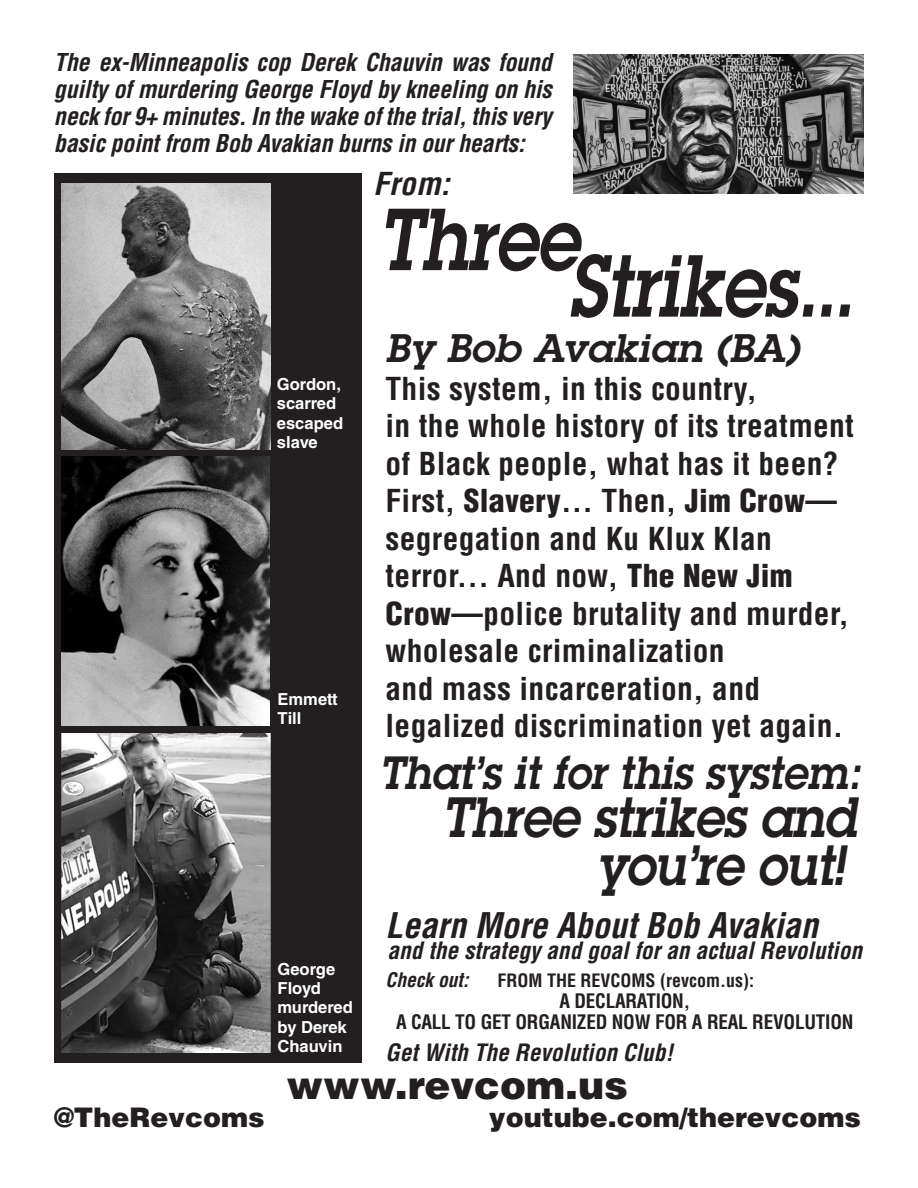
<style>
.page{position:relative;width:918px;height:1188px;background:#fff}
.page>*{position:absolute;margin:0;border:0;box-sizing:border-box;transform-origin:0 0}
.t1{font:italic 600 85.95px "Lubalin Graph Std";letter-spacing:-.01em;color:#231f20;scale:.85 1}
.t2{font:italic 600 55.5px/48px "Lubalin Graph Std";letter-spacing:-.01em;color:#231f20;text-align:right;scale:.9 1}
.t3{font:italic 600 45.6px "Lubalin Graph Std";color:#231f20;scale:.92 1}
.t4{font:italic 600 39px "Lubalin Graph";letter-spacing:.01em;color:#231f20}
.t5{font:900 39px "Helvetica LT Std";color:#231f20}
.t6{font:italic 700 condensed 34.5px "Helvetica LT Std";color:#231f20}
.t7{font:700 condensed 30.9px "Helvetica LT Std";letter-spacing:.01em;color:#231f20}
.t8{font:italic 700 condensed 30.9px "Helvetica LT Std";color:#231f20}
.t9{font:900 27px "Helvetica LT Std";color:#231f20}
.t10{font:italic 700 condensed 24px/27px "Helvetica LT Std";letter-spacing:-.01em;color:#231f20;text-align:justify}
.t11{font:italic 700 condensed 23.4px "Helvetica LT Std";color:#231f20}
.t12{font:700 condensed 19.5px "Helvetica LT Std";letter-spacing:-.01em;color:#231f20}
.t13{font:700 condensed 18px "Helvetica LT Std";color:#231f20}
.t14{font:700 16.5px/19.4px "Helvetica LT Std";color:#fff}
.s1{font-weight:900}
.s2{font-style:italic;font-size:19.5px}
</style>
<div class="page">
<div style="left:54px;top:173px;width:308px;height:890px;background:#231f20"></div>
<img style="left:62px;top:457px;width:208px;height:269px">
<img style="left:62px;top:184px;width:208px;height:265px">
<img style="left:62px;top:733px;width:208px;height:319px">
<img style="left:574px;top:54px;width:290px;height:139px">
<p class="t10" style="left:54px;top:49px;width:499px">The ex-Minneapolis cop Derek Chauvin was found guilty of murdering George Floyd by kneeling on his neck for 9+ minutes. In the wake of the trial, this very basic point from Bob Avakian burns in our hearts:</p>
<p class="t8" style="left:373px;top:164px;width:78px">From:</p>
<p class="t14" style="left:277px;top:374px;width:68px">Gordon, scarred escaped slave</p>
<p class="t14" style="left:278px;top:689px;width:62px">Emmett<br>Till</p>
<p class="t14" style="left:278px;top:959px;width:77px">George<br>Floyd murdered by Derek<br>Chauvin</p>
<p class="t1" style="left:378px;top:183px;width:238px">Three</p>
<p class="t1" style="left:569px;top:229px;width:338px">Strikes...</p>
<p class="t4" style="left:386px;top:322px;width:416px">By Bob Avakian (BA)</p>
<p class="t7" style="left:386px;top:369px;width:373px">This system, in this country,</p>
<p class="t7" style="left:386px;top:406px;width:470px">in the whole history of its treatment</p>
<p class="t7" style="left:386px;top:444px;width:454px">of Black people, what has it been?</p>
<p class="t7" style="left:386px;top:481px;width:453px">First, <span class="s1">Slavery</span>... Then, <span class="s1">Jim Crow</span>—</p>
<p class="t7" style="left:386px;top:519px;width:388px">segregation and Ku Klux Klan</p>
<p class="t7" style="left:386px;top:556px;width:409px">terror... And now, <span class="s1">The New Jim</span></p>
<p class="t7" style="left:386px;top:594px;width:465px"><span class="s1">Crow</span>—police brutality and murder,</p>
<p class="t7" style="left:386px;top:631px;width:341px">wholesale criminalization</p>
<p class="t7" style="left:386px;top:669px;width:376px">and mass incarceration, and</p>
<p class="t7" style="left:386px;top:706px;width:459px">legalized discrimination yet again.</p>
<p class="t3" style="left:379px;top:743px;width:525px">That’s it for this system:</p>
<p class="t2" style="left:442px;top:792px;width:463px">Three strikes and you’re out!</p>
<p class="t6" style="left:386px;top:904px;width:434px">Learn More About Bob Avakian</p>
<p class="t11" style="left:388px;top:936px;width:476px">and the strategy and goal for an actual Revolution</p>
<p class="t13" style="left:386px;top:969px;width:370px"><span class="s2">Check out:</span> FROM THE REVCOMS (revcom.us):</p>
<p class="t12" style="left:559px;top:989px;width:132px">A DECLARATION,</p>
<p class="t12" style="left:396px;top:1010px;width:459px">A CALL TO GET ORGANIZED NOW FOR A REAL REVOLUTION</p>
<p class="t11" style="left:386px;top:1037px;width:289px">Get With The Revolution Club!</p>
<p class="t5" style="left:287px;top:1059px;width:343px">www.revcom.us</p>
<p class="t9" style="left:54px;top:1100px;width:212px">@TheRevcoms</p>
<p class="t9" style="left:489px;top:1100px;width:373px">youtube.com/therevcoms</p>
</div>
